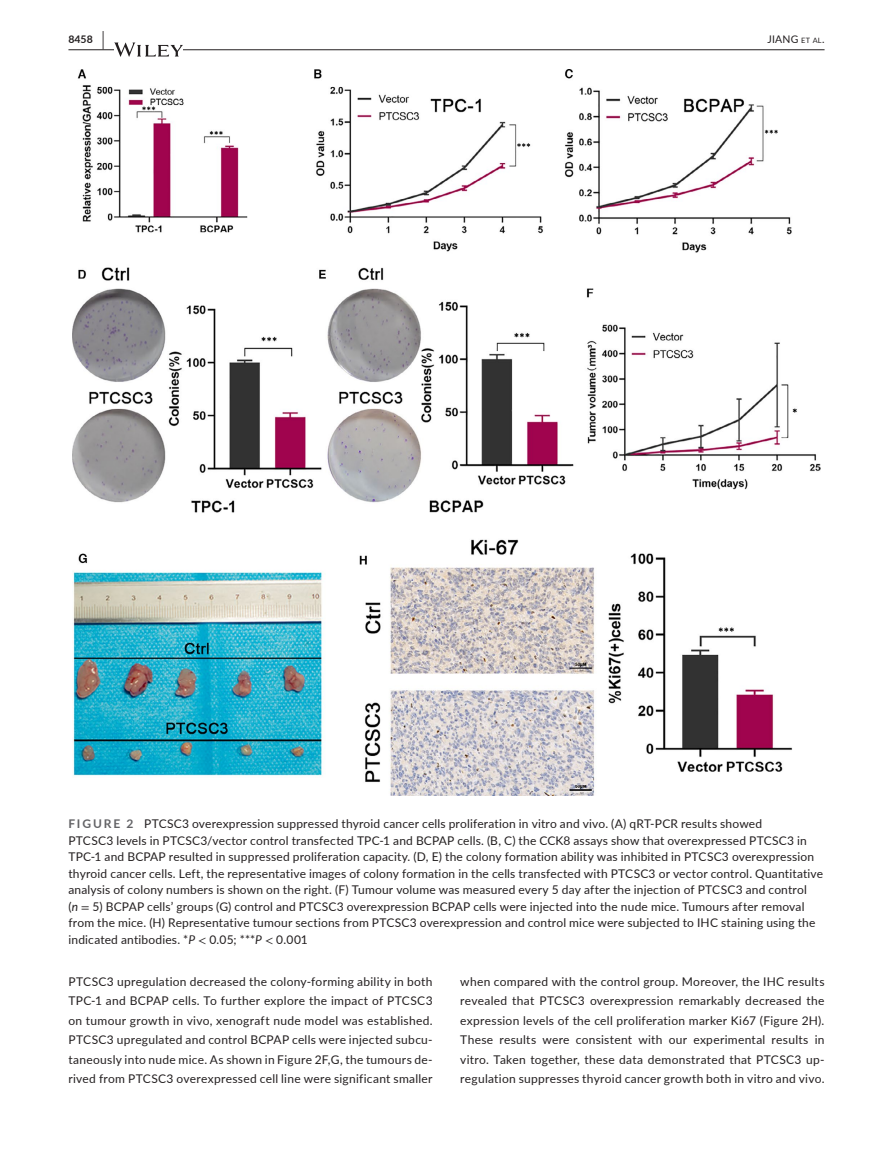
<style>
.page{position:relative;width:893px;height:1174px;background:#fff}
.page>*{position:absolute;margin:0;border:0;box-sizing:border-box;transform-origin:0 0}
.t1{font:12px/19.5px "Lato";letter-spacing:.015em;color:#231f20;text-align:justify}
.t2{font:10.5px "Lato";letter-spacing:.02em;color:#231f20}
.t3{font:700 10.5px "Lato";color:#231f20}
.s1{font-size:19.5px}
.s2{font-size:7.35px}
.s3{font-weight:700;color:#636366}
.s4{font-style:italic}
.s5{font-family:"STIX"}
</style>
<div class="page">
<hr style="left:68px;top:49px;width:756px;height:1px;background:#231f20">
<svg style="left:114px;top:42px;width:69px;height:15px"></svg>
<img style="left:72px;top:69px;width:749px;height:727px">
<p class="t3" style="left:68px;top:31px;width:37px">8458 <span class="s1">|</span></p>
<p class="t2" style="left:767px;top:31px;width:59px">JIANG <span class="s2">et al</span>.</p>
<p class="t1" style="left:68px;top:815px;width:756px;line-height:16.5px;text-align:left"><span class="s3">FIGURE 2</span> PTCSC3 overexpression suppressed thyroid cancer cells proliferation in vitro and vivo. (A) qRT-PCR results showed<br>PTCSC3 levels in PTCSC3/vector control transfected TPC-1 and BCPAP cells. (B, C) the CCK8 assays show that overexpressed PTCSC3 in TPC-1 and BCPAP resulted in suppressed proliferation capacity. (D, E) the colony formation ability was inhibited in PTCSC3 overexpression thyroid cancer cells. Left, the representative images of colony formation in the cells transfected with PTCSC3 or vector control. Quantitative analysis of colony numbers is shown on the right. (F) Tumour volume was measured every 5 day after the injection of PTCSC3 and control<br>(<span class="s4">n</span> <span class="s5">=</span> 5) BCPAP cells’ groups (G) control and PTCSC3 overexpression BCPAP cells were injected into the nude mice. Tumours after removal from the mice. (H) Representative tumour sections from PTCSC3 overexpression and control mice were subjected to IHC staining using the indicated antibodies. *<span class="s4">P</span> <span class="s5">&lt;</span> 0.05; ***<span class="s4">P</span> <span class="s5">&lt;</span> 0.001</p>
<p class="t1" style="left:68px;top:971px;width:366px">PTCSC3 upregulation decreased the colony-forming ability in both TPC-1 and BCPAP cells. To further explore the impact of PTCSC3 on tumour growth in vivo, xenograft nude model was established.<br>PTCSC3 upregulated and control BCPAP cells were injected subcu&shy;taneously into nude mice. As shown in Figure 2F,G, the tumours de&shy;rived from PTCSC3 overexpressed cell line were significant smaller</p>
<p class="t1" style="left:460px;top:971px;width:366px">when compared with the control group. Moreover, the IHC results revealed that PTCSC3 overexpression remarkably decreased the expression levels of the cell proliferation marker Ki67 (Figure 2H).<br>These results were consistent with our experimental results in vitro. Taken together, these data demonstrated that PTCSC3 up&shy;regulation suppresses thyroid cancer growth both in vitro and vivo.</p>
</div>
